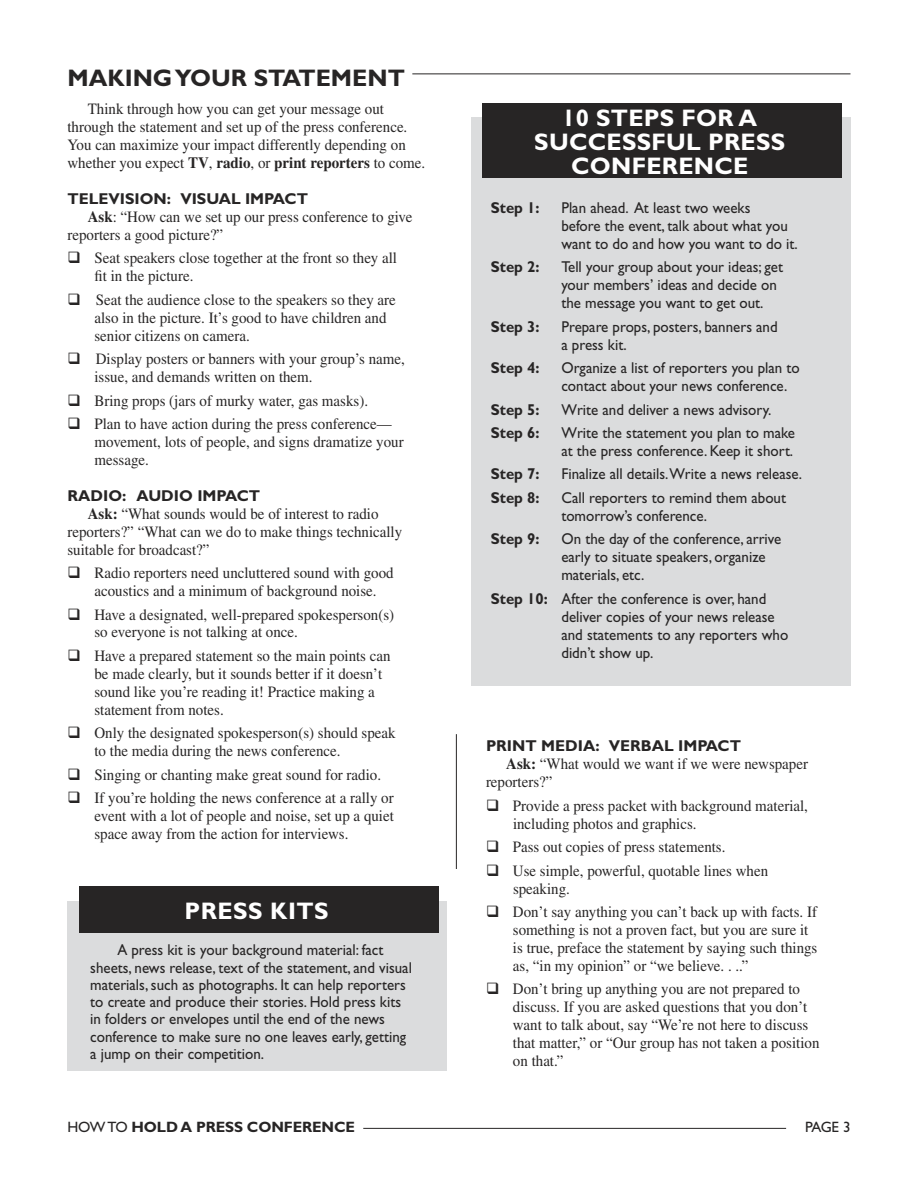
<style>
.page{position:relative;width:918px;height:1188px;background:#fff}
.page>*{position:absolute;margin:0;border:0;box-sizing:border-box;transform-origin:0 0}
.t1{font:700 24px/24px "Gill Sans";letter-spacing:.01em;color:#fff;text-align:center}
.t2{font:700 24px "Gill Sans";color:#272525}
.t3{font:15.75px/18px "Times";color:#272525;scale:.95 1}
.t4{font:15.75px/18px "Gill Sans";color:#272525;scale:.95 1}
.t5{font:700 15.75px "Gill Sans";color:#272525}
.t6{font:700 15.75px "Gill Sans";color:#272525;scale:.95 1}
.t7{font:700 15px "Gill Sans";letter-spacing:-.01em;color:#272525}
.t8{font:15px "Gill Sans";color:#272525}
.s1{font-weight:700}
.s2{font-weight:400}
</style>
<div class="page">
<hr style="left:363px;top:1128px;width:423px;height:1px;background:#272525">
<hr style="left:456px;top:734px;width:1px;height:135px;background:#272525">
<hr style="left:412px;top:74px;width:438px;height:1px;background:#272525">
<div style="left:68px;top:901px;width:379px;height:170px;background:#dbdcdd"></div>
<div style="left:79px;top:887px;width:359px;height:46px;background:#272525"></div>
<div style="left:471px;top:117px;width:379px;height:568px;background:#dbdcdd"></div>
<div style="left:482px;top:103px;width:360px;height:75px;background:#272525"></div>
<h1 class="t2" style="left:68px;top:63px;width:339px">MAKING YOUR STATEMENT</h1>
<p class="t3" style="left:68px;top:100px;width:378px;text-indent:20px">Think through how you can get your message out through the statement and set up of the press conference.<br>You can maximize your impact differently depending on whether you expect <span class="s1">TV</span>, <span class="s1">radio</span>, or <span class="s1">print reporters</span> to come.</p>
<p class="t5" style="left:68px;top:189px;width:242px">TELEVISION: VISUAL IMPACT</p>
<p class="t3" style="left:68px;top:208px;width:365px;text-indent:20px"><span class="s1">Ask</span>: “How can we set up our press conference to give reporters a good picture?”</p>
<p class="t3" style="left:94px;top:249px;width:320px;text-indent:-27px">❑ Seat speakers close together at the front so they all fit in the picture.</p>
<p class="t3" style="left:94px;top:290px;width:319px;text-indent:-27px">❑ Seat the audience close to the speakers so they are also in the picture. It’s good to have children and senior citizens on camera.</p>
<p class="t3" style="left:94px;top:350px;width:328px;text-indent:-27px">❑ Display posters or banners with your group’s name, issue, and demands written on them.</p>
<p class="t3" style="left:68px;top:391px;width:318px">❑ Bring props (jars of murky water, gas masks).</p>
<p class="t3" style="left:94px;top:415px;width:327px;text-indent:-27px">❑ Plan to have action during the press conference— movement, lots of people, and signs dramatize your message.</p>
<p class="t5" style="left:68px;top:486px;width:194px">RADIO: AUDIO IMPACT</p>
<p class="t3" style="left:68px;top:504px;width:354px;text-indent:20px"><span class="s1">Ask:</span> “What sounds would be of interest to radio reporters?” “What can we do to make things technically suitable for broadcast?”</p>
<p class="t3" style="left:94px;top:564px;width:316px;text-indent:-27px">❑ Radio reporters need uncluttered sound with good acoustics and a minimum of background noise.</p>
<p class="t3" style="left:94px;top:605px;width:317px;text-indent:-27px">❑ Have a designated, well-prepared spokesperson(s) so everyone is not talking at once.</p>
<p class="t3" style="left:94px;top:647px;width:313px;text-indent:-27px">❑ Have a prepared statement so the main points can be made clearly, but it sounds better if it doesn’t sound like you’re reading it! Practice making a statement from notes.</p>
<p class="t3" style="left:94px;top:724px;width:318px;text-indent:-27px">❑ Only the designated spokesperson(s) should speak to the media during the news conference.</p>
<p class="t3" style="left:68px;top:765px;width:332px">❑ Singing or chanting make great sound for radio.</p>
<p class="t3" style="left:94px;top:789px;width:317px;text-align:justify;text-indent:-27px">❑ If you’re holding the news conference at a rally or event with a lot of people and noise, set up a quiet space away from the action for interviews.</p>
<h1 class="t1" style="left:185px;top:898px;width:146px">PRESS KITS</h1>
<p class="t4" style="left:90px;top:941px;width:340px;line-height:17.2px;text-indent:27px">A press kit is your background material: fact sheets, news release, text of the statement, and visual materials, such as photographs. It can help reporters to create and produce their stories. Hold press kits in folders or envelopes until the end of the news conference to make sure no one leaves early, getting a jump on their competition.</p>
<h1 class="t1" style="left:534px;top:106px;width:252px">10 STEPS FOR A<br>SUCCESSFUL PRESS<br>CONFERENCE</h1>
<p class="t6" style="left:491px;top:198px;width:53px">Step 1:</p>
<p class="t4" style="left:561px;top:199px;width:250px">Plan ahead. At least two weeks<br>before the event, talk about what you want to do and how you want to do it.</p>
<p class="t6" style="left:491px;top:258px;width:53px">Step 2:</p>
<p class="t4" style="left:561px;top:258px;width:235px">Tell your group about your ideas; get your members’ ideas and decide on the message you want to get out.</p>
<p class="t6" style="left:491px;top:317px;width:53px">Step 3:</p>
<p class="t4" style="left:561px;top:318px;width:229px">Prepare props, posters, banners and a press kit.</p>
<p class="t6" style="left:491px;top:359px;width:53px">Step 4:</p>
<p class="t4" style="left:561px;top:359px;width:253px">Organize a list of reporters you plan to contact about your news conference.</p>
<p class="t6" style="left:491px;top:400px;width:53px">Step 5:</p>
<p class="t4" style="left:561px;top:400px;width:223px">Write and deliver a news advisory.</p>
<p class="t6" style="left:491px;top:423px;width:53px">Step 6:</p>
<p class="t4" style="left:561px;top:424px;width:247px">Write the statement you plan to make at the press conference. Keep it short.</p>
<p class="t6" style="left:491px;top:465px;width:53px">Step 7:</p>
<p class="t4" style="left:561px;top:465px;width:255px">Finalize all details.Write a news release.</p>
<p class="t6" style="left:491px;top:488px;width:53px">Step 8:</p>
<p class="t4" style="left:561px;top:489px;width:238px">Call reporters to remind them about tomorrow’s conference.</p>
<p class="t6" style="left:491px;top:530px;width:53px">Step 9:</p>
<p class="t4" style="left:561px;top:530px;width:233px">On the day of the conference, arrive early to situate speakers, organize materials, etc.</p>
<p class="t4" style="left:561px;top:589px;width:240px;text-indent:-70px"><span class="s1">Step 10:</span> After the conference is over, hand deliver copies of your news release and statements to any reporters who didn’t show up.</p>
<p class="t5" style="left:486px;top:737px;width:257px">PRINT MEDIA: VERBAL IMPACT</p>
<p class="t3" style="left:486px;top:755px;width:341px;text-indent:20px"><span class="s1">Ask:</span> “What would we want if we were newspaper reporters?”</p>
<p class="t3" style="left:513px;top:796px;width:312px;text-indent:-27px">❑ Provide a press packet with background material, including photos and graphics.</p>
<p class="t3" style="left:486px;top:838px;width:254px">❑ Pass out copies of press statements.</p>
<p class="t3" style="left:513px;top:861px;width:270px;text-indent:-27px">❑ Use simple, powerful, quotable lines when speaking.</p>
<p class="t3" style="left:513px;top:903px;width:322px;text-indent:-27px">❑ Don’t say anything you can’t back up with facts. If something is not a proven fact, but you are sure it is true, preface the statement by saying such things as, “in my opinion” or “we believe. . ..”</p>
<p class="t3" style="left:513px;top:980px;width:324px;text-indent:-27px">❑ Don’t bring up anything you are not prepared to discuss. If you are asked questions that you don’t want to talk about, say “We’re not here to discuss that matter,” or “Our group has not taken a position on that.”</p>
<p class="t7" style="left:68px;top:1118px;width:289px"><span class="s2">HOW TO</span> HOLD A PRESS CONFERENCE</p>
<p class="t8" style="left:805px;top:1118px;width:47px">PAGE 3</p>
</div>
